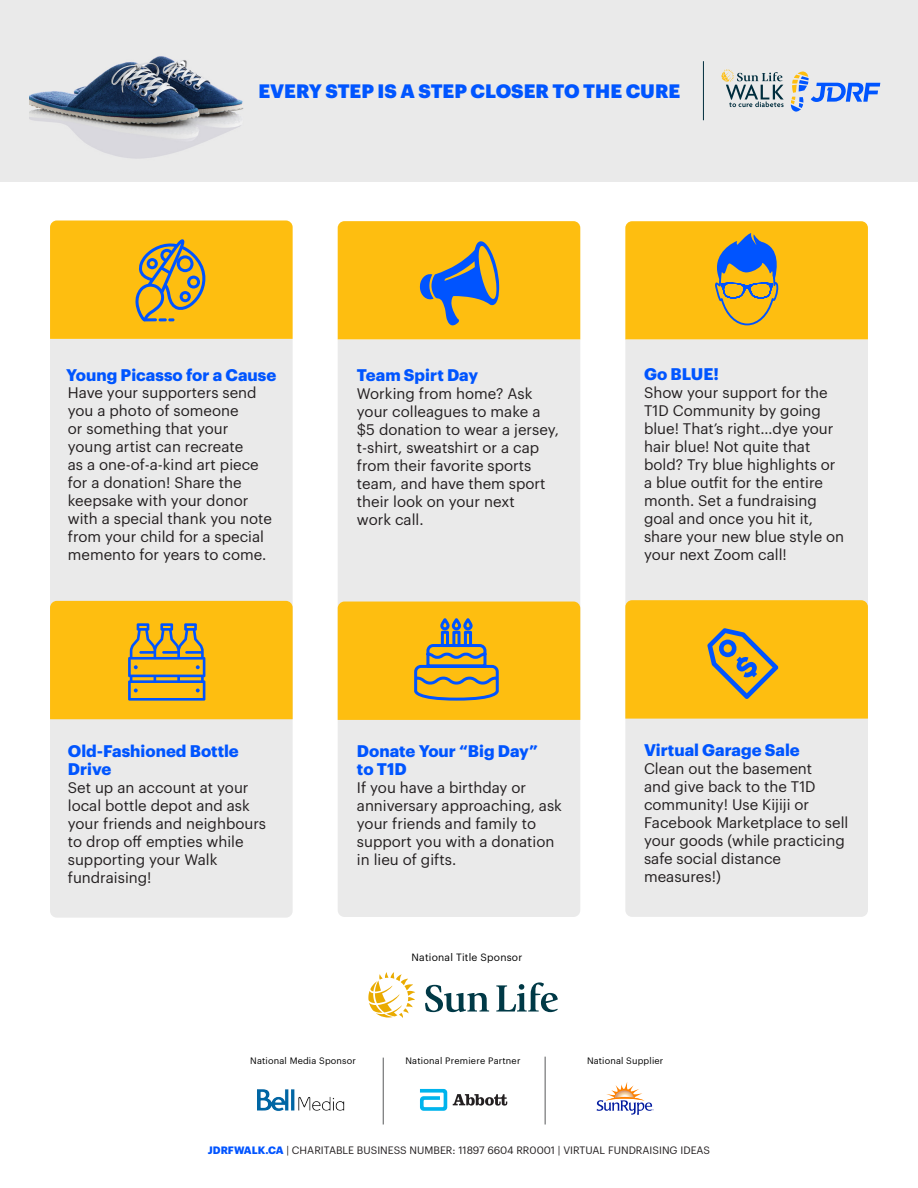
<style>
.page{position:relative;width:918px;height:1188px;background:#fff}
.page>*{position:absolute;margin:0;border:0;box-sizing:border-box;transform-origin:0 0}
.t1{font:900 19.05px "Graphik";color:#05f}
.t2{font:700 16.5px/18px "Graphik";color:#05f}
.t3{font:15px/18px "Graphik";color:#231f20}
.t4{font:10.5px "Graphik";color:#231f20}
.t5{font:10.35px "Graphik";letter-spacing:.02em;color:#000}
.t6{font:9.15px "Graphik";letter-spacing:.02em;color:#000}
.s1{font-weight:700;color:#0054ff}
</style>
<div class="page">
<div style="left:0;top:0;width:918px;height:181px;background:#eaeaea"></div>
<img style="left:29px;top:56px;width:215px;height:103px">
<svg style="left:721px;top:69px;width:63px;height:38px"></svg>
<svg style="left:791px;top:71px;width:89px;height:41px"></svg>
<hr style="left:703px;top:61px;width:1px;height:59px;background:#002d3d">
<hr style="left:383px;top:1058px;width:1px;height:67px;background:#58595b">
<hr style="left:545px;top:1057px;width:1px;height:68px;background:#58595b">
<img style="left:258px;top:1089px;width:87px;height:22px">
<svg style="left:597px;top:1082px;width:57px;height:33px"></svg>
<svg style="left:425px;top:985px;width:64px;height:27px"></svg>
<svg style="left:496px;top:982px;width:62px;height:30px"></svg>
<svg style="left:368px;top:972px;width:47px;height:46px"></svg>
<svg style="left:420px;top:1089px;width:27px;height:22px"></svg>
<svg style="left:453px;top:1094px;width:54px;height:12px"></svg>
<div style="left:50px;top:339px;width:243px;height:579px;background:#eaeaea"></div>
<div style="left:338px;top:340px;width:242px;height:577px;background:#eaeaea"></div>
<div style="left:625px;top:340px;width:243px;height:577px;background:#eaeaea"></div>
<svg style="left:625px;top:221px;width:243px;height:119px;background:#ebb623"></svg>
<svg style="left:50px;top:220px;width:243px;height:119px;background:#efb81f"></svg>
<svg style="left:338px;top:602px;width:242px;height:118px;background:#edb71f"></svg>
<svg style="left:625px;top:600px;width:243px;height:119px;background:#f2b91c"></svg>
<svg style="left:50px;top:601px;width:243px;height:118px;background:#edb71f"></svg>
<svg style="left:338px;top:221px;width:242px;height:119px;background:#e9b525"></svg>
<p class="t1" style="left:258px;top:77px;width:424px">EVERY STEP IS A STEP CLOSER TO THE CURE</p>
<p class="t2" style="left:66px;top:365px;width:212px">Young Picasso for a Cause</p>
<p class="t3" style="left:68px;top:383px;width:206px">Have your supporters send you a photo of someone<br>or something that your young artist can recreate<br>as a one-of-a-kind art piece for a donation! Share the keepsake with your donor with a special thank you note from your child for a special memento for years to come.</p>
<p class="t2" style="left:68px;top:741px;width:172px">Old-Fashioned Bottle<br>Drive</p>
<p class="t3" style="left:68px;top:778px;width:200px">Set up an account at your local bottle depot and ask your friends and neighbours to drop off empties while supporting your Walk fundraising!</p>
<p class="t2" style="left:357px;top:365px;width:123px">Team Spirt Day</p>
<p class="t3" style="left:357px;top:383px;width:204px">Working from home? Ask your colleagues to make a $5 donation to wear a jersey, t-shirt, sweatshirt or a cap from their favorite sports team, and have them sport their look on your next<br>work call.</p>
<p class="t2" style="left:357px;top:740px;width:182px">Donate Your “Big Day” to T1D</p>
<p class="t3" style="left:357px;top:777px;width:207px">If you have a birthday or anniversary approaching, ask your friends and family to support you with a donation in lieu of gifts.</p>
<p class="t5" style="left:412px;top:949px;width:112px">National Title Sponsor</p>
<p class="t2" style="left:644px;top:364px;width:76px">Go BLUE!</p>
<p class="t3" style="left:644px;top:383px;width:202px">Show your support for the<br>T1D Community by going blue! That’s right…dye your hair blue! Not quite that bold? Try blue highlights or a blue outfit for the entire month. Set a fundraising goal and once you hit it, share your new blue style on your next Zoom call!</p>
<p class="t2" style="left:644px;top:740px;width:157px">Virtual Garage Sale</p>
<p class="t3" style="left:644px;top:758px;width:206px">Clean out the basement<br>and give back to the T1D community! Use Kijiji or<br>Facebook Marketplace to sell your goods (while practicing safe social distance measures!)</p>
<p class="t6" style="left:250px;top:1054px;width:107px">National Media Sponsor</p>
<p class="t6" style="left:405px;top:1054px;width:117px">National Premiere Partner</p>
<p class="t6" style="left:587px;top:1054px;width:78px">National Supplier</p>
<p class="t4" style="left:208px;top:1143px;width:504px"><span class="s1">JDRFWALK.CA</span> | CHARITABLE BUSINESS NUMBER: 11897 6604 RR0001 | VIRTUAL FUNDRAISING IDEAS</p>
</div>
